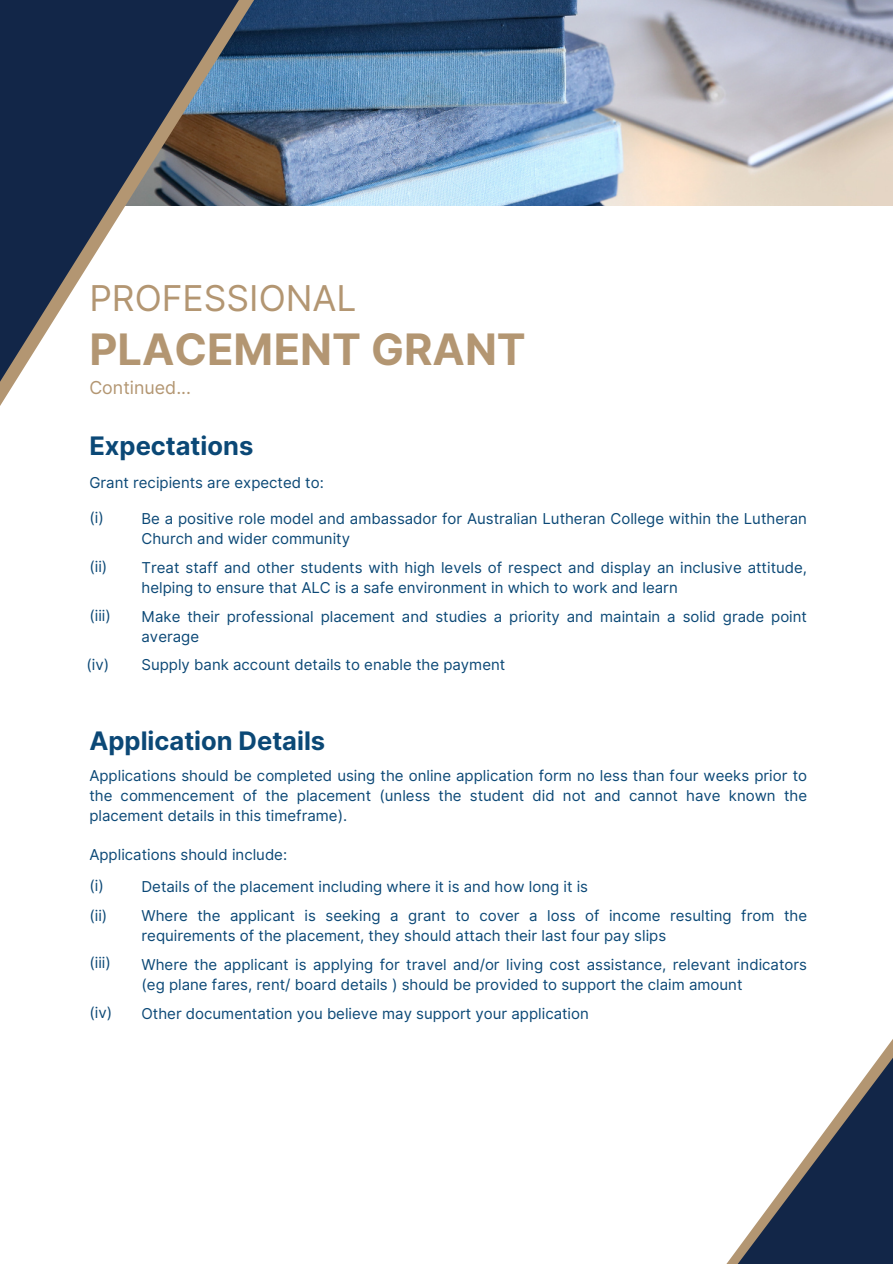
<style>
.page{position:relative;width:893px;height:1264px;background:#fff}
.page>*{position:absolute;margin:0;border:0;box-sizing:border-box;transform-origin:0 0}
.t1{font:700 43.35px "Inter";color:#b39672}
.t2{font:35.55px "Inter";color:#b39672}
.t3{font:700 25.5px "Inter";color:#0b4876}
.t4{font:17.85px "Inter";color:#b39672}
.t5{font:15px/20.5px "Inter";color:#0b4876}
</style>
<div class="page">
<img style="left:446px;top:0;width:446px;height:205px">
<svg style="left:392px;top:0;width:54px;height:206px;background:#6b8cae"></svg>
<svg style="left:0;top:0;width:392px;height:406px"></svg>
<svg style="left:727px;top:1040px;width:165px;height:223px"></svg>
<p class="t2" style="left:89px;top:276px;width:269px">PROFESSIONAL</p>
<p class="t1" style="left:89px;top:323px;width:438px">PLACEMENT GRANT</p>
<p class="t4" style="left:89px;top:377px;width:103px">Continued...</p>
<p class="t3" style="left:89px;top:430px;width:165px">Expectations</p>
<p class="t5" style="left:89px;top:472px;width:236px">Grant recipients are expected to:</p>
<p class="t5" style="left:141px;top:508px;width:667px">Be a positive role model and ambassador for Australian Lutheran College within the Lutheran<br>Church and wider community</p>
<p class="t5" style="left:141px;top:557px;width:667px">Treat staff and other students with high levels of respect and display an inclusive attitude, helping to ensure that ALC is a safe environment in which to work and learn</p>
<p class="t5" style="left:141px;top:606px;width:667px">Make their professional placement and studies a priority and maintain a solid grade point average</p>
<p class="t5" style="left:89px;top:507px;width:16px">(i)</p>
<p class="t5" style="left:89px;top:556px;width:19px">(ii)</p>
<p class="t5" style="left:89px;top:605px;width:23px">(iii)</p>
<p class="t5" style="left:86px;top:654px;width:24px">(iv)</p>
<p class="t5" style="left:141px;top:654px;width:365px">Supply bank account details to enable the payment</p>
<p class="t3" style="left:89px;top:725px;width:237px">Application Details</p>
<p class="t5" style="left:89px;top:765px;width:719px;text-align:justify">Applications should be completed using the online application form no less than four weeks prior to the commencement of the placement (unless the student did not and cannot have known the placement details in this timeframe).</p>
<p class="t5" style="left:89px;top:844px;width:199px">Applications should include:</p>
<p class="t5" style="left:141px;top:876px;width:448px">Details of the placement including where it is and how long it is</p>
<p class="t5" style="left:141px;top:904px;width:667px">Where the applicant is seeking a grant to cover a loss of income resulting from the requirements of the placement, they should attach their last four pay slips</p>
<p class="t5" style="left:141px;top:953px;width:667px">Where the applicant is applying for travel and/or living cost assistance, relevant indicators (eg plane fares, rent/ board details ) should be provided to support the claim amount</p>
<p class="t5" style="left:141px;top:1002px;width:449px">Other documentation you believe may support your application</p>
<p class="t5" style="left:89px;top:874px;width:16px">(i)</p>
<p class="t5" style="left:89px;top:905px;width:19px">(ii)</p>
<p class="t5" style="left:89px;top:952px;width:23px">(iii)</p>
<p class="t5" style="left:89px;top:1002px;width:24px">(iv)</p>
</div>
